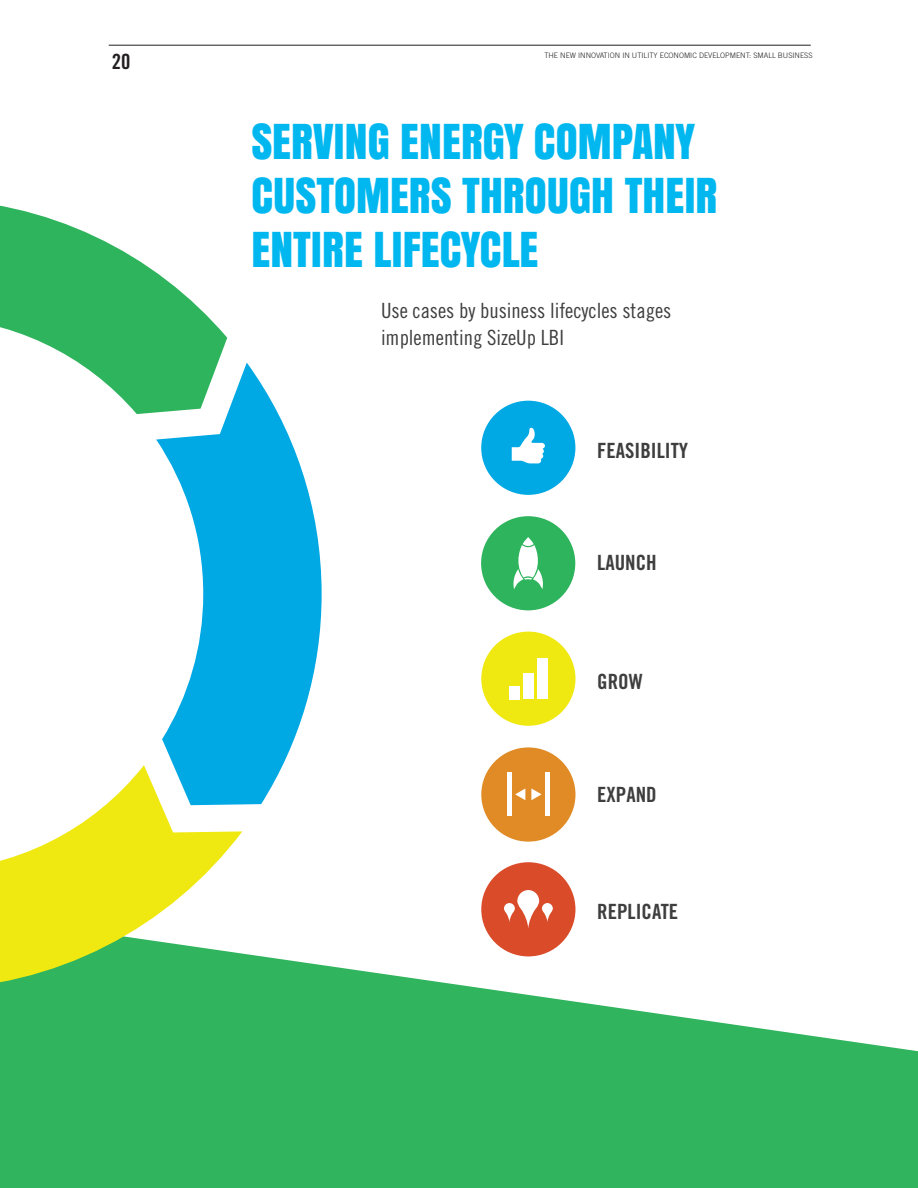
<style>
.page{position:relative;width:918px;height:1188px;background:#fff}
.page>*{position:absolute;margin:0;border:0;box-sizing:border-box;transform-origin:0 0}
.t1{font:45px "Anton";color:#00b7ef}
.p_blue_highlighted{font:21px "Trade Gothic LT Std Cn 18";color:#3e3e3f}
.H3-14{font:21px "Trade Gothic LT Std Bd Cn 20";color:#3e3e3f}
.t2{font:21px "Trade Gothic LT Std Bd Cn 20";color:#231f20}
.t3{font:300 7.5px "Trade Gothic LT Std";color:#231f20}
</style>
<div class="page">
<hr style="left:109px;top:45px;width:702px;height:1px;background:#231f20">
<svg style="left:0;top:919px;width:918px;height:269px;fill:#30b45d"></svg>
<svg style="left:156px;top:363px;width:166px;height:442px;fill:#00a8e4"></svg>
<svg style="left:0;top:765px;width:242px;height:224px"></svg>
<svg style="left:0;top:205px;width:227px;height:209px;fill:#2eb45c"></svg>
<div style="left:481px;top:401px;width:94px;height:94px;background:#00a8e4;border-radius:50%"></div>
<svg style="left:512px;top:428px;width:33px;height:35px"></svg>
<div style="left:481px;top:516px;width:94px;height:94px;background:#2eb45c;border-radius:50%"></div>
<svg style="left:513px;top:537px;width:30px;height:52px"></svg>
<div style="left:481px;top:632px;width:94px;height:94px;background:#f0e911;border-radius:50%"></div>
<div style="left:509px;top:686px;width:11px;height:13px;background:#fff"></div>
<div style="left:523px;top:674px;width:11px;height:25px;background:#fff"></div>
<div style="left:537px;top:658px;width:11px;height:41px;background:#fff"></div>
<div style="left:481px;top:747px;width:94px;height:95px;background:#e08b26;border-radius:50%"></div>
<div style="left:481px;top:862px;width:94px;height:94px;background:#d94b29;border-radius:50%"></div>
<svg style="left:504px;top:890px;width:49px;height:38px"></svg>
<div style="left:507px;top:773px;width:5px;height:43px;background:#fff"></div>
<hr style="left:545px;top:773px;width:4px;height:43px;background:#fff">
<svg style="left:515px;top:788px;width:10px;height:12px"></svg>
<svg style="left:531px;top:788px;width:11px;height:12px"></svg>
<h2 class="t2" style="left:112px;top:49px;width:20px">20</h2>
<p class="t3" style="left:544px;top:51px;width:270px">THE NEW INNOVATION IN UTILITY ECONOMIC DEVELOPMENT: SMALL BUSINESS</p>
<p class="t1" style="left:251px;top:106px;width:445px">SERVING ENERGY COMPANY</p>
<p class="t1" style="left:251px;top:160px;width:468px">CUSTOMERS THROUGH THEIR</p>
<p class="t1" style="left:251px;top:214px;width:289px">ENTIRE LIFECYCLE</p>
<p class="p_blue_highlighted" style="left:381px;top:298px;width:292px">Use cases by business lifecycles stages</p>
<p class="p_blue_highlighted" style="left:381px;top:325px;width:185px">implementing SizeUp LBI</p>
<p class="H3-14" style="left:597px;top:437px;width:92px">FEASIBILITY</p>
<p class="H3-14" style="left:597px;top:550px;width:61px">LAUNCH</p>
<p class="H3-14" style="left:597px;top:669px;width:47px">GROW</p>
<p class="H3-14" style="left:597px;top:782px;width:61px">EXPAND</p>
<p class="H3-14" style="left:597px;top:899px;width:82px">REPLICATE</p>
</div>
